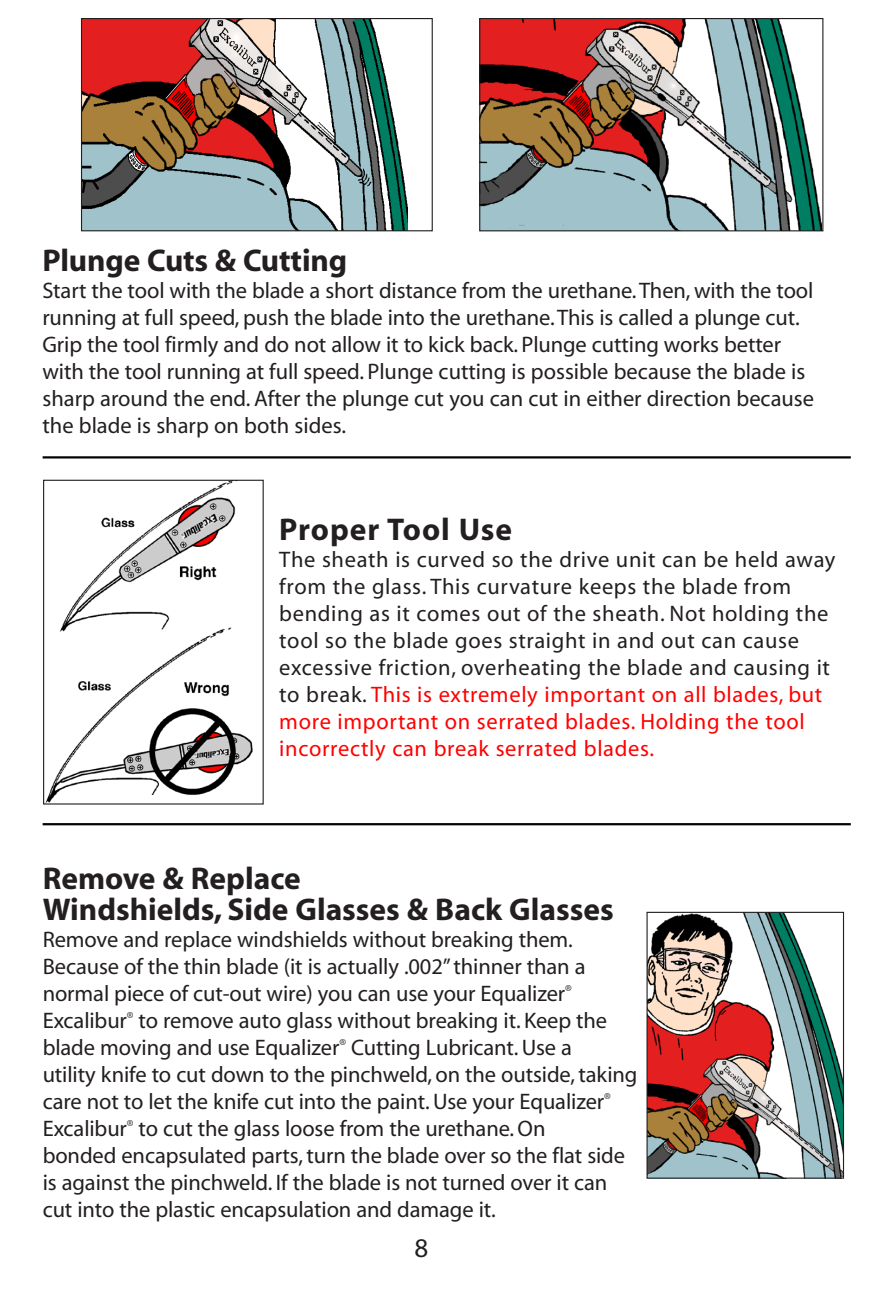
<style>
.page{position:relative;width:891px;height:1296px;background:#fff}
.page>*{position:absolute;margin:0;border:0;box-sizing:border-box;transform-origin:0 0}
.t1{font:700 31.5px "Myriad";color:#231f20}
.t2{font:700 31.5px "Myriad";letter-spacing:.03em;color:#231f20}
.t3{font:27px "Myriad";color:#231f20}
.t4{font:22.5px/27px "Myriad";letter-spacing:-.005em;color:#231f20}
.t5{font:22.5px/27px "Myriad";letter-spacing:.03em;color:#231f20}
.s1{color:#f00}
</style>
<div class="page">
<img style="left:83px;top:20px;width:324px;height:209px">
<div style="left:81px;top:18px;width:352px;height:213px;border:1px solid #231f20"></div>
<img style="left:481px;top:20px;width:340px;height:209px">
<div style="left:479px;top:18px;width:344px;height:213px;border:1px solid #231f20"></div>
<img style="left:45px;top:482px;width:208px;height:321px">
<div style="left:43px;top:480px;width:221px;height:325px;border:1px solid #231f20"></div>
<img style="left:649px;top:914px;width:193px;height:263px">
<div style="left:647px;top:912px;width:197px;height:267px;border:1px solid #231f20"></div>
<hr style="left:43px;top:456px;width:808px;height:3px;background:#040503">
<hr style="left:43px;top:823px;width:808px;height:2px;background:#040503">
<p class="t1" style="left:42px;top:244px;width:306px">Plunge Cuts &amp; Cutting</p>
<p class="t4" style="left:42px;top:278px;width:773px">Start the tool with the blade a short distance from the urethane. Then, with the tool running at full speed, push the blade into the urethane. This is called a plunge cut.<br>Grip the tool firmly and do not allow it to kick back. Plunge cutting works better with the tool running at full speed. Plunge cutting is possible because the blade is sharp around the end. After the plunge cut you can cut in either direction because the blade is sharp on both sides.</p>
<p class="t2" style="left:279px;top:513px;width:234px">Proper Tool Use</p>
<p class="t5" style="left:279px;top:547px;width:558px">The sheath is curved so the drive unit can be held away from the glass. This curvature keeps the blade from bending as it comes out of the sheath. Not holding the tool so the blade goes straight in and out can cause excessive friction, overheating the blade and causing it to break. <span class="s1">This is extremely important on all blades, but more important on serrated blades. Holding the tool incorrectly can break serrated blades.</span></p>
<p class="t1" style="left:43px;top:862px;width:260px">Remove &amp; Replace</p>
<p class="t1" style="left:43px;top:894px;width:573px">Windshields, Side Glasses &amp; Back Glasses</p>
<p class="t4" style="left:43px;top:927px;width:544px">Remove and replace windshields without breaking them.<br>Because of the thin blade (it is actually .002” thinner than a</p>
<p class="t4" style="left:43px;top:981px;width:566px">normal piece of cut-out wire) you can use your Equalizer<sup>®<br></sup>Excalibur<sup>®</sup> to remove auto glass without breaking it. Keep the blade moving and use Equalizer<sup>®</sup> Cutting Lubricant. Use a</p>
<p class="t4" style="left:43px;top:1062px;width:596px">utility knife to cut down to the pinchweld, on the outside, taking care not to let the knife cut into the paint. Use your Equalizer<sup>®<br></sup>Excalibur<sup>®</sup> to cut the glass loose from the urethane. On</p>
<p class="t4" style="left:43px;top:1143px;width:584px">bonded encapsulated parts, turn the blade over so the flat side is against the pinchweld. If the blade is not turned over it can cut into the plastic encapsulation and damage it.</p>
<p class="t3" style="left:415px;top:1234px;width:15px">8</p>
</div>
